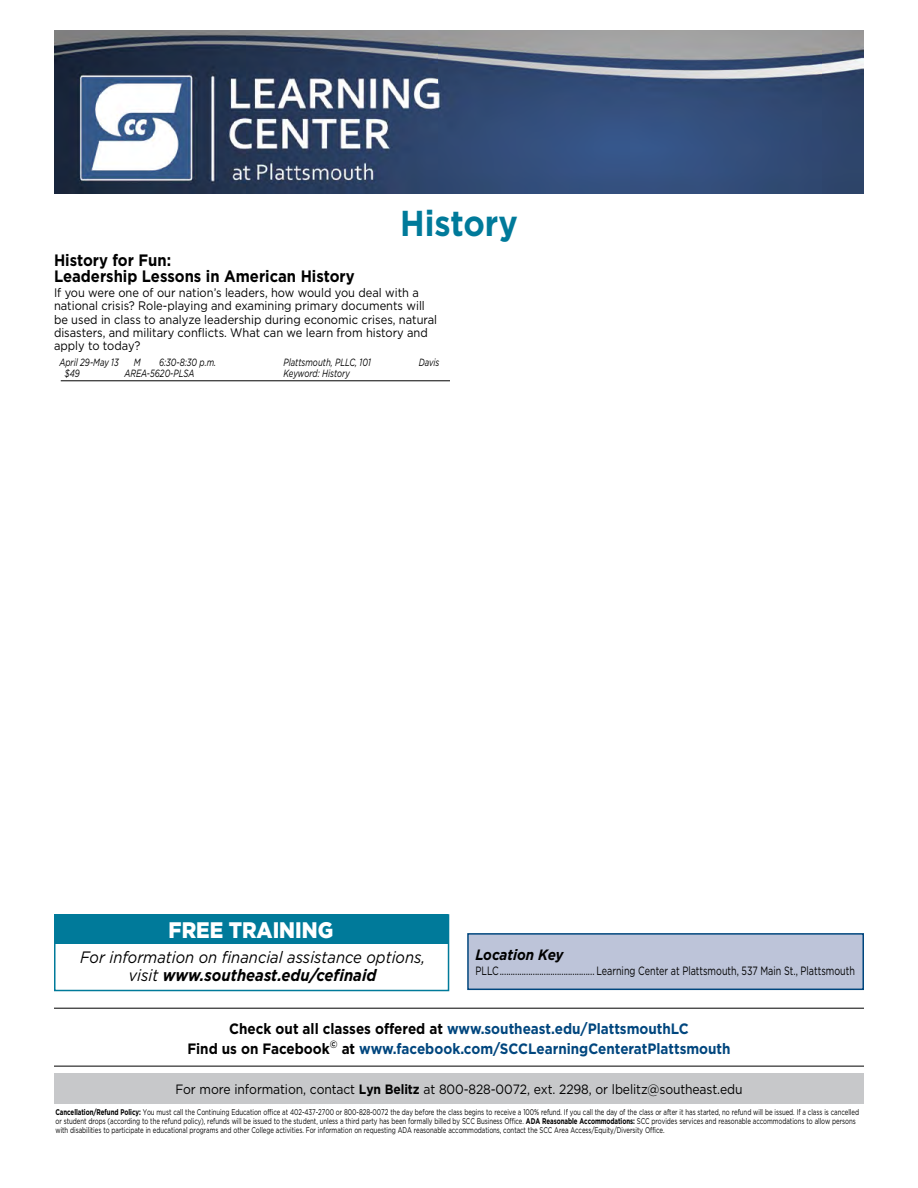
<style>
.page{position:relative;width:918px;height:1188px;background:#fff}
.page>*{position:absolute;margin:0;border:0;box-sizing:border-box;transform-origin:0 0}
.t1{font:700 36px "Gotham";color:#007a9a;scale:.9 1}
.t2{font:900 22.5px "Gotham";color:#fff;scale:.9 1}
.t3{font:italic 16.5px/18px "Gotham";color:#000;text-align:center;scale:.9 1}
.t4{font:700 16.5px/15.8px "Gotham";color:#000;scale:.9 1}
.t5{font:700 15px/20.1px "Gotham";color:#00467e;text-align:center;scale:.9 1}
.t6{font:italic 700 15px "Gotham";color:#000;scale:.9 1}
.t7{font:13.5px "Gotham";letter-spacing:-.01em;color:#000;scale:.9 1}
.t8{font:12.3px/13.2px "Gotham";color:#000;scale:.9 1}
.t9{font:12px "Gotham";color:#000;scale:.75 1}
.t10{font:italic 10.5px "Gotham";color:#000;scale:.75 1}
.t11{font:8.25px/9px "Gotham";letter-spacing:-.01em;color:#000;scale:.74 1}
.s1{font-weight:700}
.s2{color:#000}
</style>
<div class="page">
<img style="left:54px;top:30px;width:810px;height:163px">
<hr style="left:61px;top:380px;width:389px;height:1px;background:#000">
<hr style="left:54px;top:1008px;width:810px;height:1px;background:#000">
<hr style="left:54px;top:1066px;width:810px;height:1px;background:#000">
<div style="left:54px;top:1074px;width:810px;height:30px;background:#c7c8ca"></div>
<div style="left:468px;top:934px;width:395px;height:55px;background:#bdc4d9"></div>
<div style="left:467px;top:933px;width:397px;height:57px;border:2px solid #00467e"></div>
<svg style="left:54px;top:914px;width:396px;height:78px"></svg>
<h1 class="t1" style="left:400px;top:200px;width:132px">History</h1>
<h3 class="t4" style="left:54px;top:252px;width:336px">History for Fun:<br>Leadership Lessons in American History</h3>
<p class="t8" style="left:54px;top:286px;width:427px">If you were one of our nation’s leaders, how would you deal with a national crisis? Role-playing and examining primary documents will be used in class to analyze leadership during economic crises, natural disasters, and military conflicts. What can we learn from history and apply to today?</p>
<p class="t10" style="left:59px;top:355px;width:81px">April 29-May 13</p>
<p class="t10" style="left:134px;top:355px;width:11px">M</p>
<p class="t10" style="left:159px;top:355px;width:78px">6:30-8:30 p.m.</p>
<p class="t10" style="left:284px;top:355px;width:118px">Plattsmouth, PLLC, 101</p>
<p class="t10" style="left:419px;top:355px;width:29px">Davis</p>
<p class="t10" style="left:65px;top:367px;width:21px">$49</p>
<p class="t10" style="left:125px;top:367px;width:95px">AREA-5620-PLSA</p>
<p class="t10" style="left:284px;top:367px;width:90px">Keyword: History</p>
<h2 class="t2" style="left:169px;top:914px;width:185px">FREE TRAINING</h2>
<h3 class="t3" style="left:80px;top:948px;width:385px">For information on financial assistance options, visit <span class="s1">www.southeast.edu/cefinaid</span></h3>
<h3 class="t6" style="left:475px;top:945px;width:99px">Location Key</h3>
<h3 class="t9" style="left:475px;top:963px;width:508px">PLLC........................................... Learning Center at Plattsmouth, 537 Main St., Plattsmouth</h3>
<h3 class="t5" style="left:187px;top:1018px;width:605px"><span class="s2">Check out all classes offered at</span> www.southeast.edu/PlattsmouthLC<br><span class="s2">Find us on Facebook</span><sup>©</sup> <span class="s2">at</span> www.facebook.com/SCCLearningCenteratPlattsmouth</h3>
<h3 class="t7" style="left:175px;top:1081px;width:632px">For more information, contact <span class="s1">Lyn Belitz</span> at 800-828-0072, ext. 2298, or lbelitz@southeast.edu</h3>
<p class="t11" style="left:56px;top:1108px;width:1087px"><span class="s1">Cancellation/Refund Policy:</span> You must call the Continuing Education office at 402-437-2700 or 800-828-0072 the day before the class begins to receive a 100% refund. If you call the day of the class or after it has started, no refund will be issued. If a class is cancelled or student drops (according to the refund policy), refunds will be issued to the student, unless a third party has been formally billed by SCC Business Office. <span class="s1">ADA Reasonable Accommodations:</span> SCC provides services and reasonable accommodations to allow persons with disabilities to participate in educational programs and other College activities. For information on requesting ADA reasonable accommodations, contact the SCC Area Access/Equity/Diversity Office.</p>
</div>
